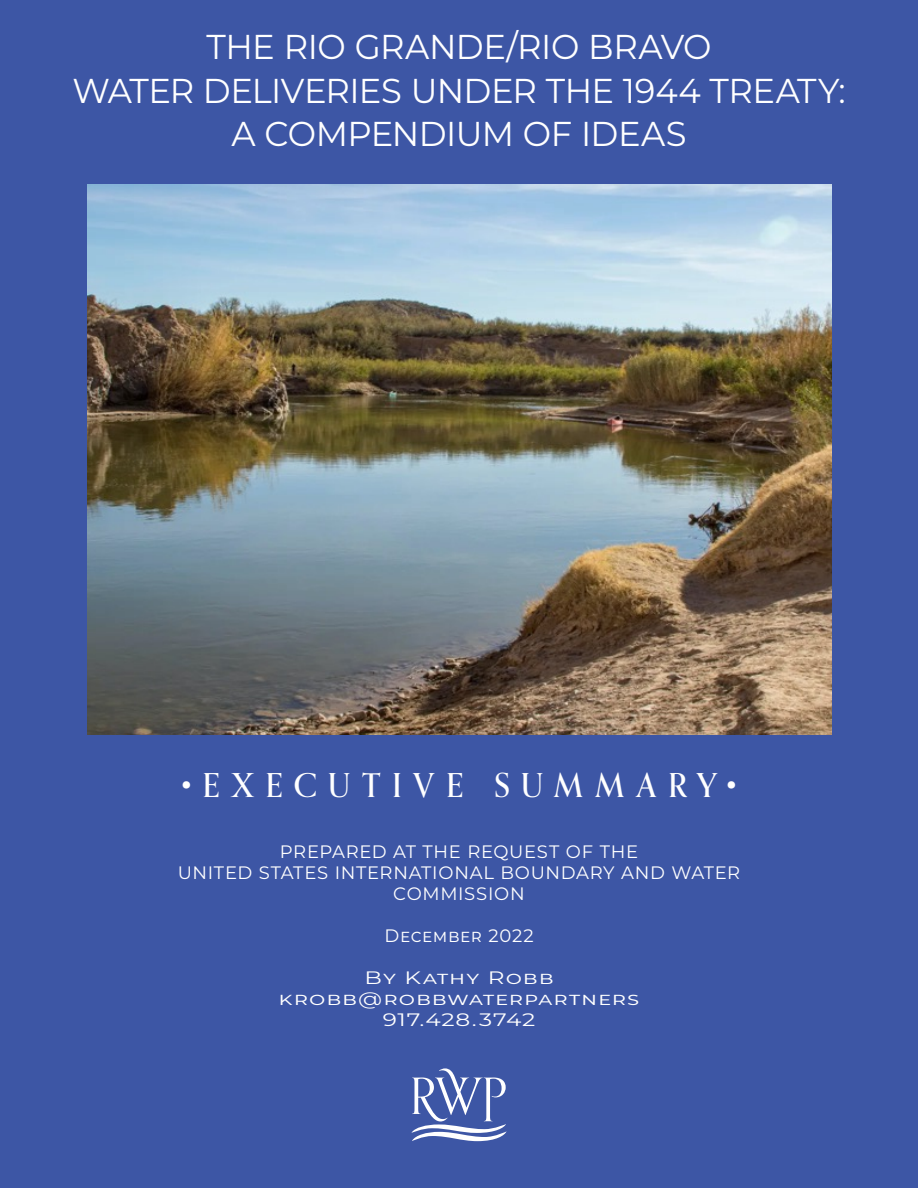
<style>
.page{position:relative;width:918px;height:1188px;background:#3d56a5}
.page>*{position:absolute;margin:0;border:0;box-sizing:border-box;transform-origin:0 0}
.Title_1_-_14pts{font:34.5px "Montserrat";letter-spacing:-.015em;color:#fff}
.t1{font:500 33px "Orpheus Pro";letter-spacing:.345em;color:#fff}
.by_Author{font:18px "Montserrat";letter-spacing:.04em;color:#fff}
.by_Author-2{font:18px "Montserrat";letter-spacing:.04em;color:#fff;scale:1.29 1}
</style>
<div class="page">
<img style="left:87px;top:185px;width:745px;height:549px">
<svg style="left:411px;top:1068px;width:96px;height:73px"></svg>
<p class="Title_1_-_14pts" style="left:206px;top:23px;width:507px">THE RIO GRANDE/RIO BRAVO</p>
<p class="Title_1_-_14pts" style="left:72px;top:67px;width:775px">WATER DELIVERIES UNDER THE 1944 TREATY:</p>
<p class="Title_1_-_14pts" style="left:231px;top:110px;width:457px">A COMPENDIUM OF IDEAS</p>
<p class="t1" style="left:182px;top:765px;width:556px">•EXECUTIVE SUMMARY•</p>
<p class="by_Author" style="left:280px;top:839px;width:360px">PREPARED AT THE REQUEST OF THE</p>
<p class="by_Author" style="left:178px;top:860px;width:564px">UNITED STATES INTERNATIONAL BOUNDARY AND WATER</p>
<p class="by_Author" style="left:393px;top:881px;width:133px">COMMISSION</p>
<p class="by_Author" style="left:384px;top:923px;width:151px">December 2022</p>
<p class="by_Author-2" style="left:364px;top:965px;width:148px">By Kathy Robb</p>
<p class="by_Author-2" style="left:279px;top:986px;width:281px">krobb@robbwaterpartners</p>
<p class="by_Author-2" style="left:383px;top:1007px;width:120px">917.428.3742</p>
</div>
